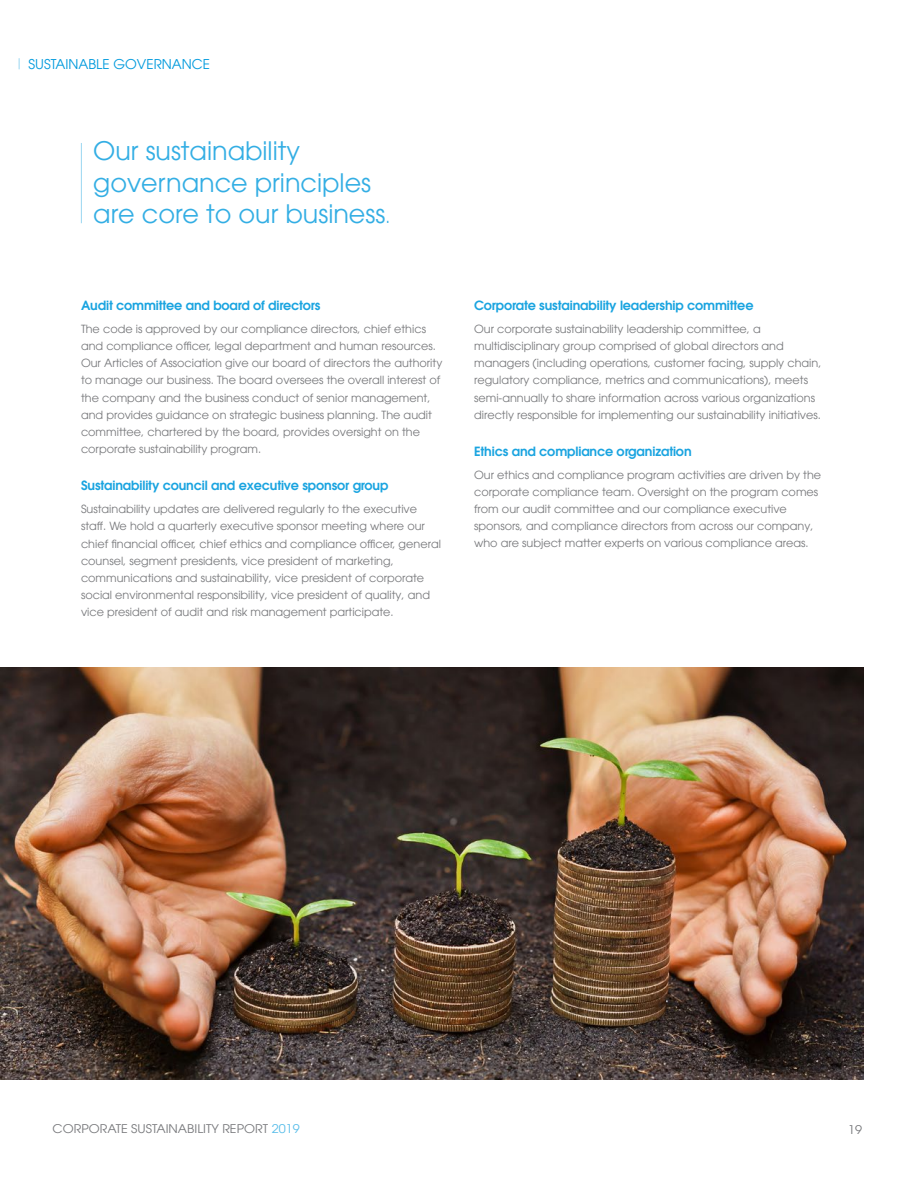
<style>
.page{position:relative;width:918px;height:1188px;background:#fff}
.page>*{position:absolute;margin:0;border:0;box-sizing:border-box;transform-origin:0 0}
.t1{font:25.5px/31.5px "ITC Avant Garde Pro";color:#33aee4}
.t2{font:13.5px "ITC Avant Garde Pro";color:#009add}
.t3{font:600 12.75px "ITC Avant Garde Pro";letter-spacing:-.01em;color:#1aa4e0}
.t4{font:12px "ITC Avant Garde Pro";color:#77787b;scale:1.05 1}
.t5{font:11.25px/17.2px "ITC Avant Garde Pro";color:#77787b}
.s1{font-size:17.25px}
.s2{color:#59bde9}
</style>
<div class="page">
<img style="left:0;top:667px;width:864px;height:413px">
<hr style="left:81px;top:143px;width:1px;height:80px;background:#99d7f1">
<p class="t2" style="left:29px;top:56px;width:183px">SUSTAINABLE GOVERNANCE</p>
<h1 class="t1" style="left:93px;top:135px;width:298px">Our sustainability governance principles are core to our business<span class="s1">.</span></h1>
<p class="t3" style="left:81px;top:297px;width:241px">Audit committee and board of directors</p>
<p class="t5" style="left:81px;top:320px;width:363px">The code is approved by our compliance directors, chief ethics and compliance officer, legal department and human resources.<br>Our Articles of Association give our board of directors the authority to manage our business. The board oversees the overall interest of the company and the business conduct of senior management, and provides guidance on strategic business planning. The audit committee, chartered by the board, provides oversight on the corporate sustainability program.</p>
<p class="t3" style="left:81px;top:477px;width:309px">Sustainability council and executive sponsor group</p>
<p class="t5" style="left:81px;top:500px;width:361px">Sustainability updates are delivered regularly to the executive staff. We hold a quarterly executive sponsor meeting where our chief financial officer, chief ethics and compliance officer, general counsel, segment presidents, vice president of marketing, communications and sustainability, vice president of corporate social environmental responsibility, vice president of quality, and vice president of audit and risk management participate.</p>
<p class="t3" style="left:474px;top:297px;width:281px">Corporate sustainability leadership committee</p>
<p class="t5" style="left:474px;top:320px;width:349px">Our corporate sustainability leadership committee, a multidisciplinary group comprised of global directors and managers (including operations, customer facing, supply chain, regulatory compliance, metrics and communications), meets semi-annually to share information across various organizations directly responsible for implementing our sustainability initiatives.</p>
<p class="t3" style="left:474px;top:443px;width:219px">Ethics and compliance organization</p>
<p class="t5" style="left:474px;top:466px;width:349px">Our ethics and compliance program activities are driven by the corporate compliance team. Oversight on the program comes from our audit committee and our compliance executive sponsors, and compliance directors from across our company, who are subject matter experts on various compliance areas.</p>
<p class="t4" style="left:52px;top:1122px;width:237px">CORPORATE SUSTAINABILITY REPORT <span class="s2">2019</span></p>
<p class="t4" style="left:848px;top:1122px;width:15px">19</p>
</div>
